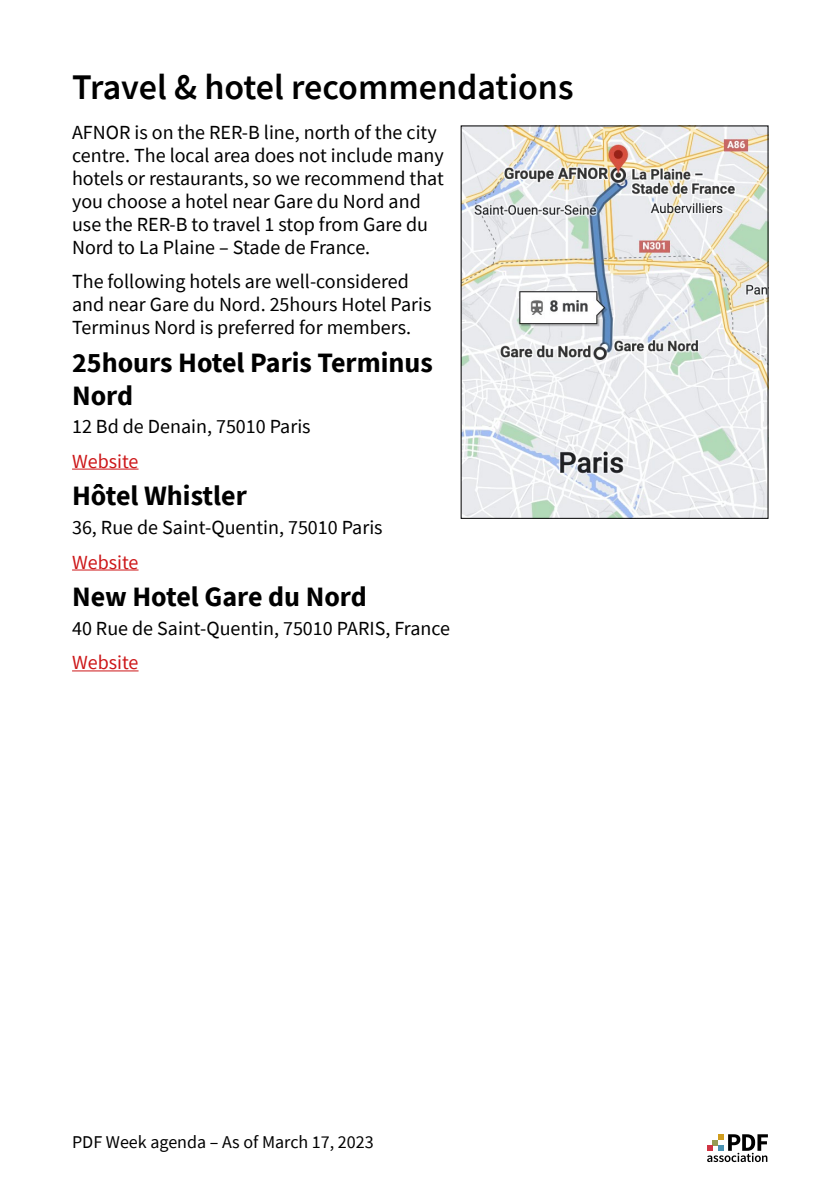
<style>
.page{position:relative;width:840px;height:1191px;background:#fff}
.page>*{position:absolute;margin:0;border:0;box-sizing:border-box;transform-origin:0 0}
.t1{font:600 36px "Source Sans Pro";color:#000}
.t2{font:700 28px/32.2px "Source Sans Pro";color:#000}
.txt{font:20px/23px "Source Sans Pro";color:#000}
.txt-2{font:20px "Source Sans Pro";color:#cd1719}
.t3{font:18px "Source Sans Pro";color:#000}
</style>
<div class="page">
<svg style="left:707px;top:1134px;width:60px;height:28px"></svg>
<hr style="left:72px;top:468px;width:66px;height:1px;background:#cd1719">
<hr style="left:72px;top:569px;width:66px;height:1px;background:#cd1719">
<hr style="left:72px;top:670px;width:66px;height:1px;background:#cd1719">
<img style="left:462px;top:128px;width:303px;height:388px">
<h1 class="t1" style="left:72px;top:63px;width:502px">Travel &amp; hotel recommendations</h1>
<p class="txt" style="left:72px;top:121px;width:373px">AFNOR is on the RER-B line, north of the city centre. The local area does not include many hotels or restaurants, so we recommend that you choose a hotel near Gare du Nord and use the RER-B to travel 1 stop from Gare du Nord to La Plaine – Stade de France.</p>
<p class="txt" style="left:72px;top:270px;width:360px">The following hotels are well-considered and near Gare du Nord. 25hours Hotel Paris<br>Terminus Nord is preferred for members.</p>
<h2 class="t2" style="left:72px;top:346px;width:362px">25hours Hotel Paris Terminus<br>Nord</h2>
<p class="txt" style="left:72px;top:415px;width:240px">12 Bd de Denain, 75010 Paris</p>
<p class="txt-2" style="left:72px;top:448px;width:68px">Website</p>
<h2 class="t2" style="left:72px;top:479px;width:176px">Hôtel Whistler</h2>
<p class="txt" style="left:72px;top:516px;width:312px">36, Rue de Saint-Quentin, 75010 Paris</p>
<p class="txt-2" style="left:72px;top:549px;width:68px">Website</p>
<h2 class="t2" style="left:72px;top:580px;width:296px">New Hotel Gare du Nord</h2>
<p class="txt" style="left:72px;top:617px;width:379px">40 Rue de Saint-Quentin, 75010 PARIS, France</p>
<p class="txt-2" style="left:72px;top:650px;width:68px">Website</p>
<p class="t3" style="left:72px;top:1130px;width:303px">PDF Week agenda – As of March 17, 2023</p>
</div>
